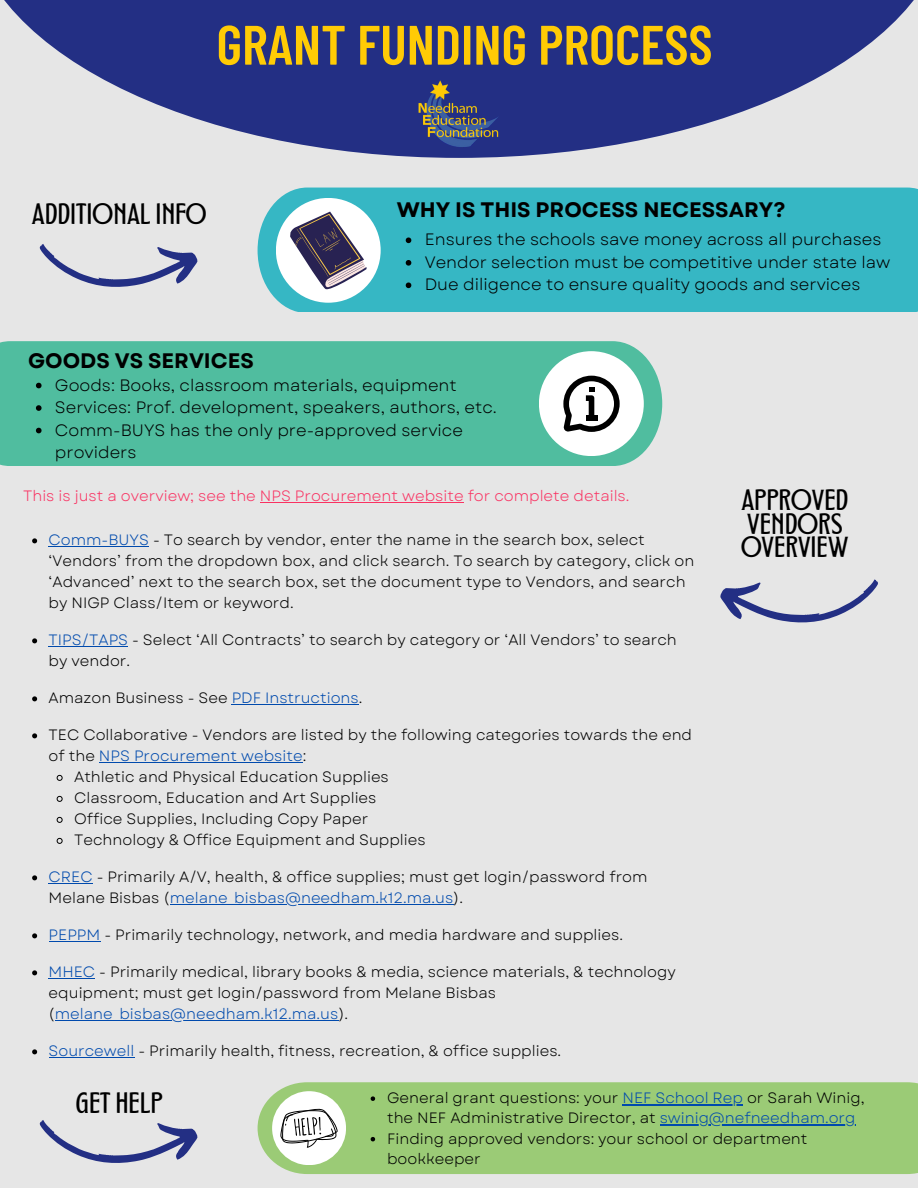
<style>
.page{position:relative;width:918px;height:1188px;background:#e6e6e6}
.page>*{position:absolute;margin:0;border:0;box-sizing:border-box;transform-origin:0 0}
.t1{font:600 55.5px "Barlow Condensed";color:#ffcb05}
.t2{font:23.7px/23.7px "Montagna LTD";color:#000}
.t3{font:700 21px "Garet";color:#000}
.t4{font:16.5px/22.5px "Garet";color:#000}
.t5{font:15px/21px "Garet";color:#000}
.t6{font:15px "Garet";color:#f93262}
.t7{font:15px "Garet";color:#004aad}
.s1{color:#004aad}
.s2{color:#000}
</style>
<div class="page">
<div style="left:258px;top:188px;width:660px;height:124px;background:#36b7c4"></div>
<div style="left:0;top:341px;width:662px;height:125px;background:#50bd9f"></div>
<div style="left:276px;top:198px;width:105px;height:105px;background:#fff;border-radius:50%"></div>
<div style="left:539px;top:351px;width:105px;height:105px;background:#fff;border-radius:50%"></div>
<svg style="left:4px;top:0;width:910px;height:157px;fill:#232f84"></svg>
<svg style="left:32px;top:538px;width:5px;height:5px"></svg>
<hr style="left:49px;top:546px;width:81px;height:1px;background:#004aad">
<svg style="left:130px;top:546px;width:19px;height:1px"></svg>
<svg style="left:32px;top:638px;width:5px;height:5px"></svg>
<hr style="left:49px;top:646px;width:79px;height:1px;background:#004aad">
<svg style="left:32px;top:696px;width:5px;height:5px"></svg>
<hr style="left:232px;top:704px;width:127px;height:1px;background:#004aad">
<svg style="left:32px;top:733px;width:5px;height:5px"></svg>
<hr style="left:99px;top:762px;width:204px;height:1px;background:#004aad">
<svg style="left:56px;top:774px;width:7px;height:7px"></svg>
<svg style="left:56px;top:795px;width:7px;height:7px"></svg>
<svg style="left:56px;top:816px;width:7px;height:7px"></svg>
<svg style="left:56px;top:837px;width:7px;height:7px"></svg>
<svg style="left:32px;top:875px;width:5px;height:5px"></svg>
<hr style="left:49px;top:883px;width:44px;height:1px;background:#004aad">
<hr style="left:170px;top:904px;width:283px;height:1px;background:#004aad">
<svg style="left:32px;top:933px;width:5px;height:5px"></svg>
<hr style="left:49px;top:941px;width:51px;height:1px;background:#004aad">
<svg style="left:32px;top:970px;width:5px;height:5px"></svg>
<hr style="left:49px;top:978px;width:46px;height:1px;background:#004aad">
<hr style="left:55px;top:1020px;width:283px;height:1px;background:#004aad">
<svg style="left:32px;top:1049px;width:5px;height:5px"></svg>
<hr style="left:49px;top:1057px;width:85px;height:1px;background:#004aad">
<hr style="left:260px;top:502px;width:35px;height:1px;background:#f93262">
<hr style="left:295px;top:502px;width:169px;height:1px;background:#f93262">
<svg style="left:720px;top:579px;width:158px;height:44px"></svg>
<svg style="left:39px;top:1120px;width:159px;height:43px"></svg>
<svg style="left:39px;top:244px;width:159px;height:43px"></svg>
<div style="left:258px;top:1082px;width:660px;height:92px;background:#9bcb76"></div>
<div style="left:272px;top:1091px;width:74px;height:74px;background:#fff;border-radius:50%"></div>
<svg style="left:280px;top:1109px;width:58px;height:39px"></svg>
<svg style="left:290px;top:212px;width:77px;height:77px"></svg>
<svg style="left:563px;top:376px;width:57px;height:56px"></svg>
<svg style="left:406px;top:237px;width:5px;height:6px"></svg>
<svg style="left:406px;top:260px;width:5px;height:6px"></svg>
<svg style="left:406px;top:282px;width:5px;height:6px"></svg>
<svg style="left:36px;top:383px;width:6px;height:5px"></svg>
<svg style="left:36px;top:405px;width:6px;height:6px"></svg>
<svg style="left:36px;top:428px;width:6px;height:5px"></svg>
<svg style="left:371px;top:1096px;width:4px;height:5px"></svg>
<svg style="left:623px;top:1104px;width:20px;height:1px"></svg>
<hr style="left:643px;top:1104px;width:100px;height:1px;background:#004aad">
<hr style="left:660px;top:1125px;width:195px;height:1px;background:#004aad">
<svg style="left:371px;top:1137px;width:4px;height:4px"></svg>
<img style="left:404px;top:67px;width:110px;height:91px">
<h1 class="t1" style="left:217px;top:9px;width:498px">GRANT FUNDING PROCESS</h1>
<h2 class="t2" style="left:32px;top:204px;width:176px">ADDITIONAL INFO</h2>
<h3 class="t3" style="left:397px;top:195px;width:390px">WHY IS THIS PROCESS NECESSARY?</h3>
<p class="t4" style="left:425px;top:228px;width:467px">Ensures the schools save money across all purchases<br>Vendor selection must be competitive under state law<br>Due diligence to ensure quality goods and services</p>
<h3 class="t3" style="left:28px;top:346px;width:227px">GOODS VS SERVICES</h3>
<p class="t4" style="left:55px;top:374px;width:443px">Goods: Books, classroom materials, equipment Services: Prof. development, speakers, authors, etc.<br>Comm-BUYS has the only pre-approved service providers</p>
<p class="t6" style="left:23px;top:485px;width:608px">This is just a overview; see the NPS Procurement website for complete details.</p>
<p class="t5" style="left:49px;top:530px;width:647px"><span class="s1">Comm-BUYS</span> - To search by vendor, enter the name in the search box, select ‘Vendors’ from the dropdown box, and click search. To search by category, click on ‘Advanced’ next to the search box, set the document type to Vendors, and search by NIGP Class/Item or keyword.</p>
<p class="t5" style="left:49px;top:630px;width:630px"><span class="s1">TIPS/TAPS</span> - Select ‘All Contracts’ to search by category or ‘All Vendors’ to search by vendor.</p>
<p class="t5" style="left:49px;top:688px;width:315px">Amazon Business - See <span class="s1">PDF Instructions</span>.</p>
<p class="t5" style="left:49px;top:725px;width:645px">TEC Collaborative - Vendors are listed by the following categories towards the end</p>
<p class="t7" style="left:49px;top:745px;width:259px"><span class="s2">of the</span> NPS Procurement website<span class="s2">:</span></p>
<p class="t5" style="left:74px;top:767px;width:316px">Athletic and Physical Education Supplies</p>
<p class="t5" style="left:74px;top:788px;width:304px">Classroom, Education and Art Supplies</p>
<p class="t5" style="left:74px;top:809px;width:296px">Office Supplies, Including Copy Paper</p>
<p class="t5" style="left:74px;top:830px;width:353px">Technology &amp; Office Equipment and Supplies</p>
<p class="t5" style="left:49px;top:867px;width:600px"><span class="s1">CREC</span> - Primarily A/V, health, &amp; office supplies; must get login/password from<br>Melane Bisbas (<span class="s1">melane_bisbas@needham.k12.ma.us</span>).</p>
<p class="t5" style="left:49px;top:925px;width:576px"><span class="s1">PEPPM</span> - Primarily technology, network, and media hardware and supplies.</p>
<p class="t5" style="left:49px;top:962px;width:629px"><span class="s1">MHEC</span> - Primarily medical, library books &amp; media, science materials, &amp; technology equipment; must get login/password from Melane Bisbas (<span class="s1">melane_bisbas@needham.k12.ma.us</span>).</p>
<p class="t5" style="left:49px;top:1041px;width:514px"><span class="s1">Sourcewell</span> - Primarily health, fitness, recreation, &amp; office supplies.</p>
<h2 class="t2" style="left:741px;top:490px;width:109px">APPROVED<br>VENDORS<br>OVERVIEW</h2>
<h2 class="t2" style="left:76px;top:1093px;width:88px">GET HELP</h2>
<p class="t5" style="left:387px;top:1088px;width:479px;line-height:20.2px">General grant questions: your <span class="s1">NEF School Rep</span> or Sarah Winig, the NEF Administrative Director, at <span class="s1">swinig@nefneedham.org </span>Finding approved vendors: your school or department bookkeeper</p>
</div>
